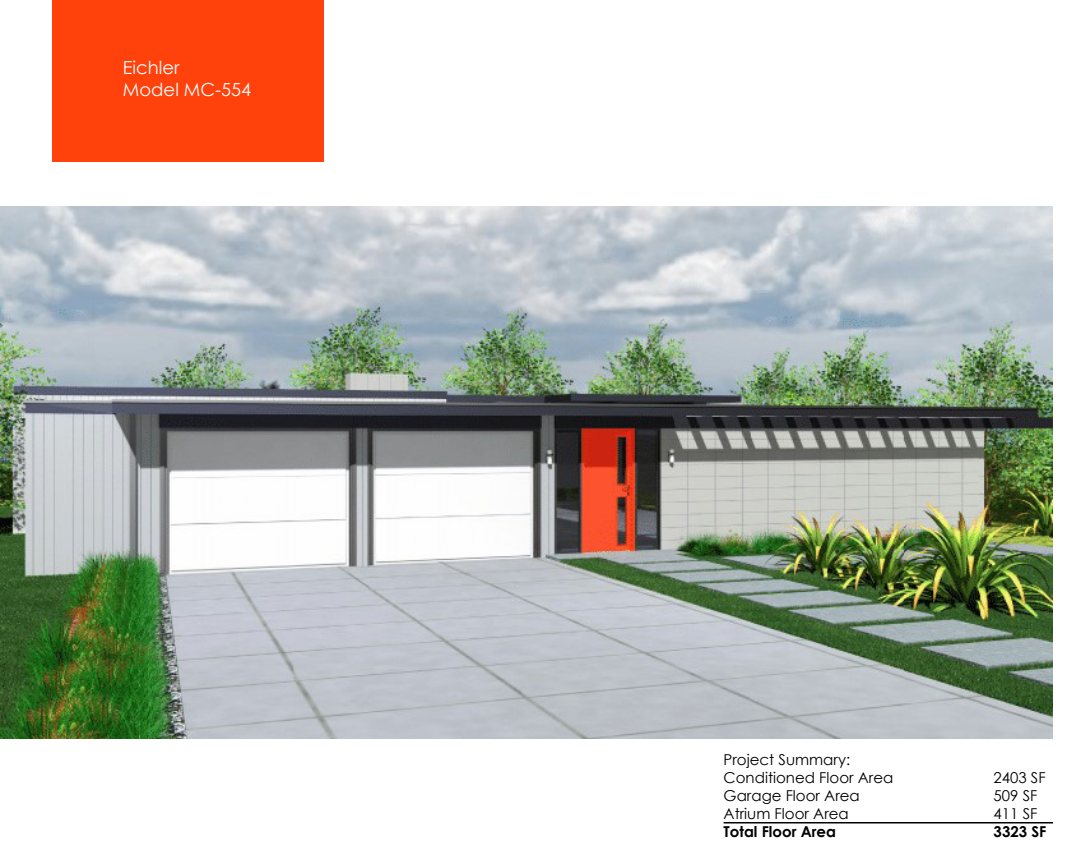
<style>
.page{position:relative;width:1080px;height:864px;background:#fff}
.page>*{position:absolute;margin:0;border:0;box-sizing:border-box;transform-origin:0 0}
.t1{font:18px "Century Gothic";color:#fff}
.t2{font:15px "Century Gothic";color:#000}
.t3{font:700 15px "Century Gothic";color:#000}
</style>
<div class="page">
<img style="left:0;top:207px;width:1053px;height:531px">
<div style="left:53px;top:0;width:271px;height:162px;background:#ff410b"></div>
<hr style="left:724px;top:822px;width:329px;height:2px;background:#000">
<p class="t1" style="left:123px;top:55px;width:58px">Eichler</p>
<p class="t1" style="left:123px;top:77px;width:130px">Model MC-554</p>
<p class="t2" style="left:724px;top:749px;width:128px">Project Summary:</p>
<p class="t2" style="left:724px;top:767px;width:171px">Conditioned Floor Area</p>
<p class="t2" style="left:994px;top:767px;width:54px">2403 SF</p>
<p class="t2" style="left:724px;top:785px;width:138px">Garage Floor Area</p>
<p class="t2" style="left:994px;top:785px;width:45px">509 SF</p>
<p class="t2" style="left:724px;top:803px;width:127px">Atrium Floor Area</p>
<p class="t2" style="left:994px;top:803px;width:45px">411 SF</p>
<p class="t3" style="left:724px;top:820px;width:114px">Total Floor Area</p>
<p class="t3" style="left:994px;top:820px;width:54px">3323 SF</p>
</div>
